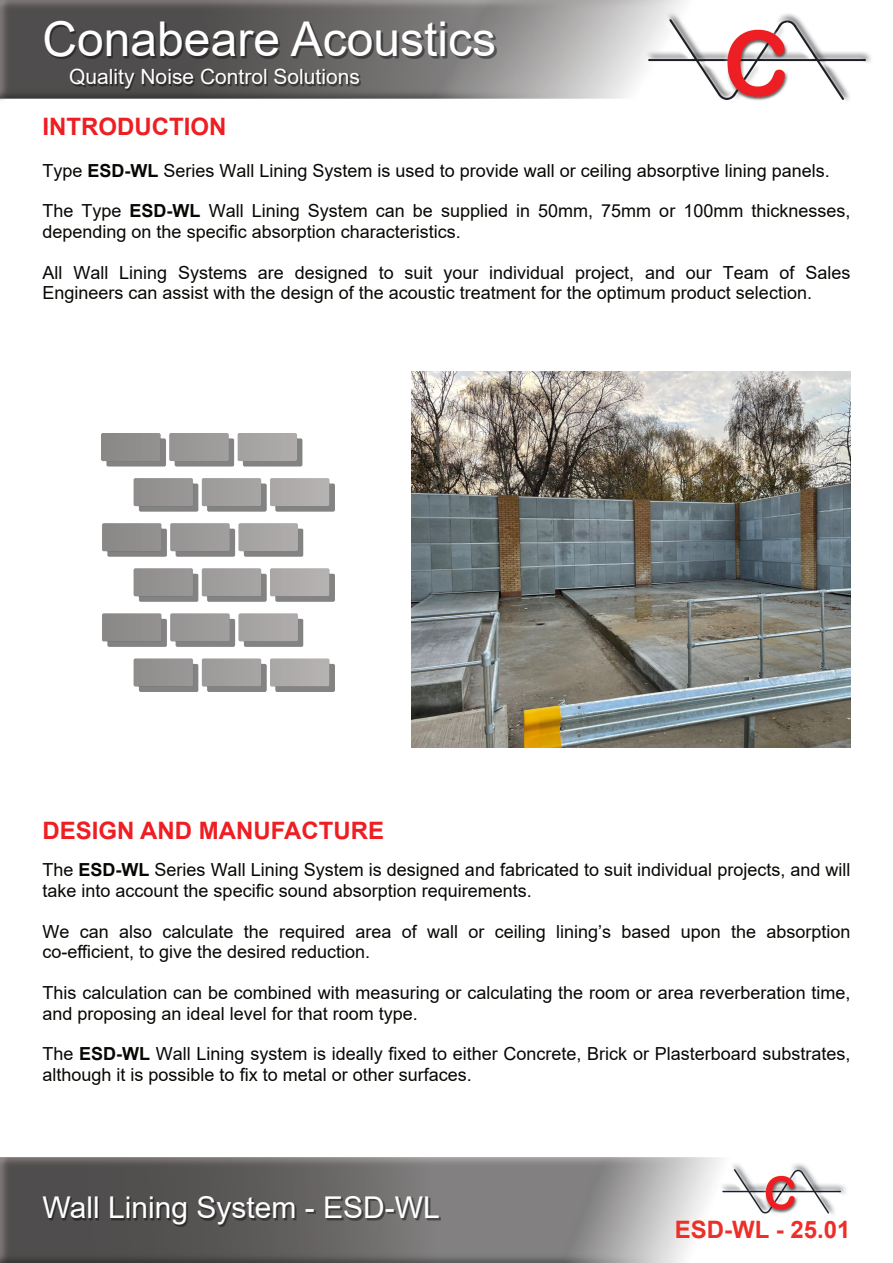
<style>
.page{position:relative;width:893px;height:1263px;background:#fff}
.page>*{position:absolute;margin:0;border:0;box-sizing:border-box;transform-origin:0 0}
.t1{font:48px "Arial";color:#fff}
.t2{font:30px "Arial";color:#fff}
.t3{font:700 24px "Arial";color:#ee1e23}
.t4{font:700 24px "Arial";color:#ee2e28}
.t5{font:21px "Arial";color:#fff}
.t6{font:18px/20.4px "Arial";color:#080704}
.s1{font-weight:700}
</style>
<div class="page">
<img style="left:0;top:0;width:684px;height:101px">
<img style="left:0;top:1157px;width:722px;height:106px">
<img style="left:44px;top:1197px;width:397px;height:29px">
<img style="left:412px;top:372px;width:438px;height:375px">
<img style="left:716px;top:1162px;width:130px;height:58px">
<img style="left:46px;top:22px;width:451px;height:37px">
<img style="left:71px;top:70px;width:290px;height:21px">
<img style="left:640px;top:12px;width:231px;height:89px">
<img style="left:101px;top:433px;width:233px;height:258px">
<h1 class="t1" style="left:43px;top:21px;width:455px">Conabeare Acoustics</h1>
<p class="t5" style="left:69px;top:69px;width:292px">Quality Noise Control Solutions</p>
<h3 class="t3" style="left:43px;top:118px;width:185px">INTRODUCTION</h3>
<p class="t6" style="left:43px;top:162px;width:789px">Type <span class="s1">ESD-WL</span> Series Wall Lining System is used to provide wall or ceiling absorptive lining panels.</p>
<p class="t6" style="left:43px;top:203px;width:809px">The Type <span class="s1">ESD-WL</span> Wall Lining System can be supplied in 50mm, 75mm or 100mm thicknesses, depending on the specific absorption characteristics.</p>
<p class="t6" style="left:43px;top:264px;width:809px">All Wall Lining Systems are designed to suit your individual project, and our Team of Sales<br>Engineers can assist with the design of the acoustic treatment for the optimum product selection.</p>
<h3 class="t3" style="left:43px;top:821px;width:343px">DESIGN AND MANUFACTURE</h3>
<p class="t6" style="left:43px;top:861px;width:809px">The <span class="s1">ESD-WL</span> Series Wall Lining System is designed and fabricated to suit individual projects, and will take into account the specific sound absorption requirements.</p>
<p class="t6" style="left:43px;top:923px;width:809px">We can also calculate the required area of wall or ceiling lining’s based upon the absorption co-efficient, to give the desired reduction.</p>
<p class="t6" style="left:43px;top:984px;width:809px">This calculation can be combined with measuring or calculating the room or area reverberation time, and proposing an ideal level for that room type.</p>
<p class="t6" style="left:43px;top:1045px;width:809px">The <span class="s1">ESD-WL</span> Wall Lining system is ideally fixed to either Concrete, Brick or Plasterboard substrates, although it is possible to fix to metal or other surfaces.</p>
<h2 class="t2" style="left:43px;top:1196px;width:399px">Wall Lining System - ESD-WL</h2>
<h3 class="t4" style="left:675px;top:1220px;width:177px">ESD-WL - 25.01</h3>
</div>
